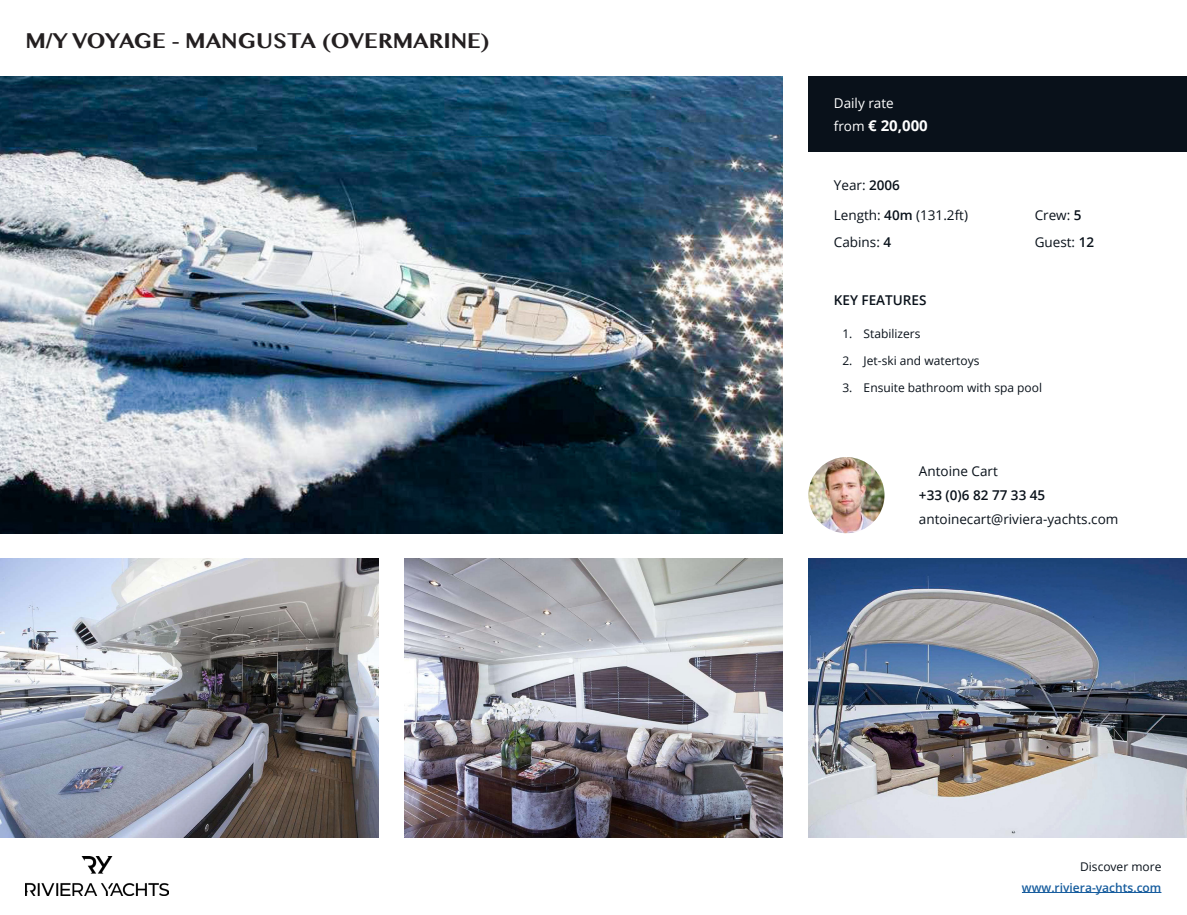
<style>
.page{position:relative;width:1187px;height:915px;background:#fff}
.page>*{position:absolute;margin:0;border:0;box-sizing:border-box;transform-origin:0 0}
.t1{font:700 21px "Bangla MN";color:#231f20}
.t2{font:700 15px "Open Sans";color:#fff}
.t3{font:13.5px "Open Sans";color:#09111a}
.t4{font:600 13.5px "Open Sans";color:#09111a}
.t5{font:13.5px "Open Sans";color:#fff}
.t6{font:12px "Open Sans";color:#09111a}
.t7{font:600 12px "Open Sans";color:#175d9e}
.s1{font-weight:400;font-size:13.5px}
.s2{font-weight:600}
</style>
<div class="page">
<img style="left:0;top:77px;width:782px;height:456px">
<img style="left:0;top:558px;width:378px;height:279px">
<img style="left:26px;top:856px;width:143px;height:39px">
<div style="left:808px;top:77px;width:378px;height:75px;background:#09111a"></div>
<img style="left:808px;top:457px;width:76px;height:76px;border-radius:38px">
<img style="left:404px;top:558px;width:378px;height:279px">
<img style="left:808px;top:558px;width:378px;height:279px">
<hr style="left:1021px;top:891px;width:140px;height:1px;background:#175d9e">
<p class="t1" style="left:26px;top:27px;width:466px">M/Y VOYAGE - MANGUSTA (OVERMARINE)</p>
<p class="t5" style="left:833px;top:94px;width:61px">Daily rate</p>
<p class="t2" style="left:833px;top:115px;width:95px"><span class="s1">from</span> € 20,000</p>
<p class="t3" style="left:833px;top:176px;width:68px">Year: <span class="s2">2006</span></p>
<p class="t3" style="left:833px;top:206px;width:136px">Length: <span class="s2">40m</span> (131.2ft)</p>
<p class="t3" style="left:833px;top:233px;width:59px">Cabins: <span class="s2">4</span></p>
<p class="t4" style="left:833px;top:290px;width:94px">KEY FEATURES</p>
<p class="t3" style="left:1034px;top:206px;width:48px">Crew: <span class="s2">5</span></p>
<p class="t3" style="left:1034px;top:233px;width:61px">Guest: <span class="s2">12</span></p>
<p class="t6" style="left:842px;top:325px;width:80px">1. Stabilizers</p>
<p class="t6" style="left:842px;top:352px;width:139px">2. Jet-ski and watertoys</p>
<p class="t6" style="left:842px;top:379px;width:201px">3. Ensuite bathroom with spa pool</p>
<p class="t3" style="left:918px;top:462px;width:80px">Antoine Cart</p>
<p class="t4" style="left:918px;top:486px;width:128px">+33 (0)6 82 77 33 45</p>
<p class="t3" style="left:918px;top:510px;width:201px">antoinecart@riviera-yachts.com</p>
<p class="t6" style="left:1080px;top:857px;width:83px">Discover more</p>
<p class="t7" style="left:1021px;top:878px;width:141px">www.riviera-yachts.com</p>
</div>
